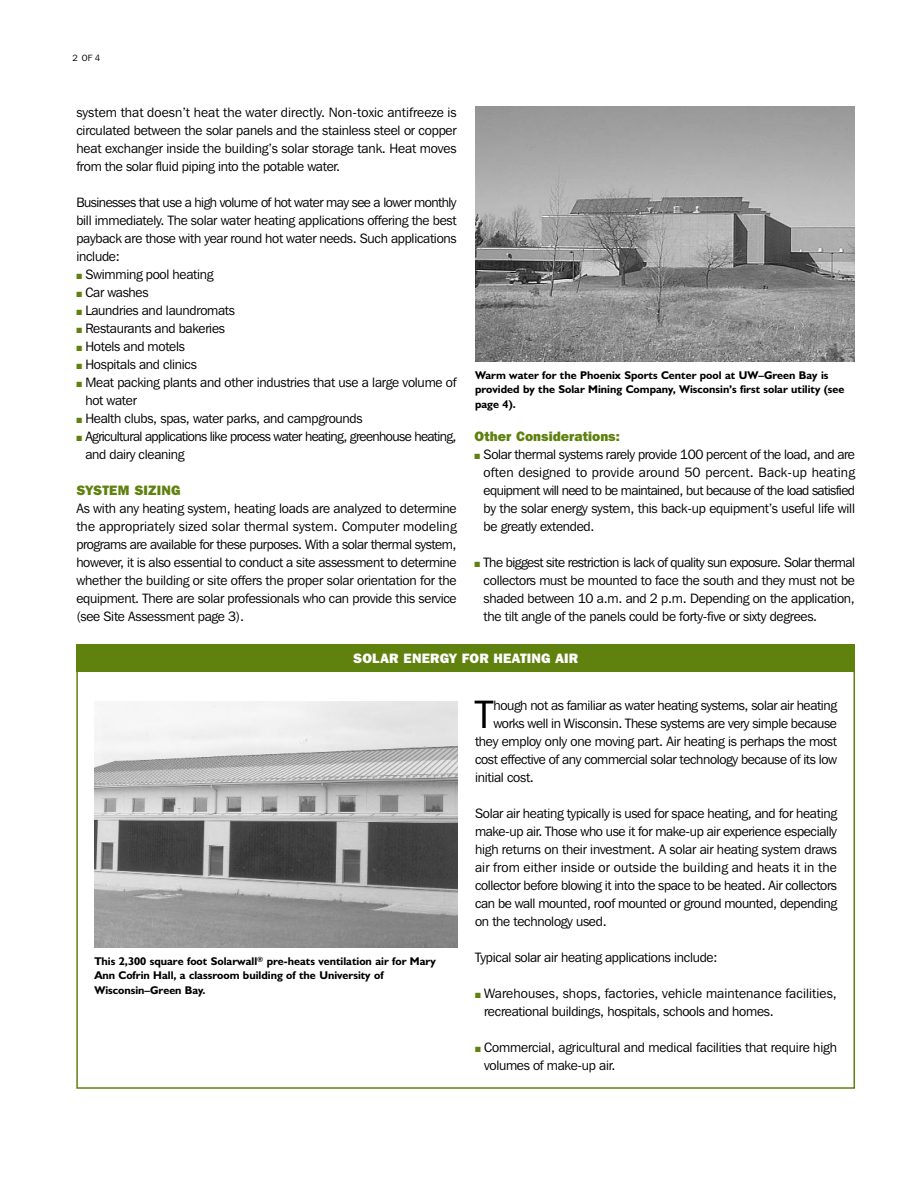
<style>
.page{position:relative;width:918px;height:1188px;background:#fff}
.page>*{position:absolute;margin:0;border:0;box-sizing:border-box;transform-origin:0 0}
.t1{font:39.45px "Franklin Gothic IT Cby BT";color:#000}
.t2{font:13.5px/18px "Franklin Gothic IT Cby BT";letter-spacing:-.02em;color:#000;text-align:justify}
.t3{font:13.5px/18px "Franklin Gothic IT Cby BT";letter-spacing:.005em;color:#000}
.t4{font:13.5px/18px "Franklin Gothic IT Cby BT";letter-spacing:-.045em;color:#000}
.t5{font:800 13.5px "Franklin Gothic IT Cby BT";color:#5f810e}
.t6{font:800 13.5px "Franklin Gothic IT Cby BT";letter-spacing:.01em;color:#fff}
.t7{font:700 11.25px/14.2px "Humanist 521 BT";color:#000}
.t8{font:9px "Franklin Gothic IT Cby BT";color:#000}
.s1{color:#5f810e}
</style>
<div class="page">
<img style="left:94px;top:701px;width:363px;height:246px">
<div style="left:76px;top:645px;width:779px;height:27px;background:#5f810e"></div>
<img style="left:475px;top:106px;width:380px;height:255px">
<p class="t8" style="left:72px;top:55px;width:29px">2 OF 4</p>
<p class="t2" style="left:76px;top:104px;width:382px">system that doesn’t heat the water directly. Non-toxic antifreeze is circulated between the solar panels and the stainless steel or copper heat exchanger inside the building’s solar storage tank. Heat moves from the solar fluid piping into the potable water.</p>
<p class="t2" style="left:76px;top:194px;width:382px">Businesses that use a high volume of hot water may see a lower monthly bill immediately. The solar water heating applications offering the best payback are those with year round hot water needs. Such applications include:</p>
<p class="t2" style="left:76px;top:266px;width:139px"><span class="s1">■</span> Swimming pool heating</p>
<p class="t2" style="left:76px;top:284px;width:74px"><span class="s1">■</span> Car washes</p>
<p class="t2" style="left:76px;top:302px;width:160px"><span class="s1">■</span> Laundries and laundromats</p>
<p class="t2" style="left:76px;top:320px;width:150px"><span class="s1">■</span> Restaurants and bakeries</p>
<p class="t2" style="left:76px;top:338px;width:110px"><span class="s1">■</span> Hotels and motels</p>
<p class="t2" style="left:76px;top:356px;width:122px"><span class="s1">■</span> Hospitals and clinics</p>
<p class="t2" style="left:85px;top:374px;width:373px;text-indent:-9px"><span class="s1">■</span> Meat packing plants and other industries that use a large volume of hot water</p>
<p class="t2" style="left:76px;top:410px;width:288px"><span class="s1">■</span> Health clubs, spas, water parks, and campgrounds</p>
<p class="t4" style="left:85px;top:428px;width:373px;text-indent:-9px"><span class="s1">■</span> Agricultural applications like process water heating, greenhouse heating, and dairy cleaning</p>
<p class="t5" style="left:76px;top:485px;width:106px">SYSTEM SIZING</p>
<p class="t2" style="left:76px;top:500px;width:382px">As with any heating system, heating loads are analyzed to determine the appropriately sized solar thermal system. Computer modeling programs are available for these purposes. With a solar thermal system, however, it is also essential to conduct a site assessment to determine whether the building or site offers the proper solar orientation for the equipment. There are solar professionals who can provide this service (see Site Assessment page 3).</p>
<p class="t7" style="left:475px;top:369px;width:371px">Warm water for the Phoenix Sports Center pool at UW–Green Bay is provided by the Solar Mining Company, Wisconsin’s first solar utility (see page 4).</p>
<p class="t5" style="left:475px;top:431px;width:147px">Other Considerations:</p>
<p class="t2" style="left:484px;top:446px;width:373px;text-indent:-9px"><span class="s1">■</span> Solar thermal systems rarely provide 100 percent of the load, and are often designed to provide around 50 percent. Back-up heating equipment will need to be maintained, but because of the load satisfied by the solar energy system, this back-up equipment’s useful life will be greatly extended.</p>
<p class="t2" style="left:484px;top:554px;width:373px;text-indent:-9px"><span class="s1">■</span> The biggest site restriction is lack of quality sun exposure. Solar thermal collectors must be mounted to face the south and they must not be shaded between 10 a.m. and 2 p.m. Depending on the application, the tilt angle of the panels could be forty-five or sixty degrees.</p>
<p class="t6" style="left:353px;top:654px;width:226px">SOLAR ENERGY FOR HEATING AIR</p>
<p class="t7" style="left:94px;top:955px;width:343px">This 2,300 square foot Solarwall<sup>®</sup> pre-heats ventilation air for Mary<br>Ann Cofrin Hall, a classroom building of the University of<br>Wisconsin–Green Bay.</p>
<h1 class="t1" style="left:475px;top:700px;width:19px">T</h1>
<p class="t2" style="left:493px;top:698px;width:345px">hough not as familiar as water heating systems, solar air heating</p>
<p class="t2" style="left:493px;top:716px;width:345px">works well in Wisconsin. These systems are very simple because</p>
<p class="t2" style="left:475px;top:734px;width:363px">they employ only one moving part. Air heating is perhaps the most</p>
<p class="t2" style="left:475px;top:752px;width:363px">cost effective of any commercial solar technology because of its low</p>
<p class="t2" style="left:475px;top:770px;width:60px">initial cost.</p>
<p class="t2" style="left:475px;top:806px;width:363px">Solar air heating typically is used for space heating, and for heating make-up air. Those who use it for make-up air experience especially high returns on their investment. A solar air heating system draws air from either inside or outside the building and heats it in the collector before blowing it into the space to be heated. Air collectors can be wall mounted, roof mounted or ground mounted, depending on the technology used.</p>
<p class="t2" style="left:475px;top:950px;width:244px">Typical solar air heating applications include:</p>
<p class="t3" style="left:484px;top:986px;width:354px;text-indent:-9px"><span class="s1">■</span> Warehouses, shops, factories, vehicle maintenance facilities, recreational buildings, hospitals, schools and homes.</p>
<p class="t2" style="left:484px;top:1040px;width:354px;text-indent:-9px"><span class="s1">■</span> Commercial, agricultural and medical facilities that require high volumes of make-up air.</p>
</div>
